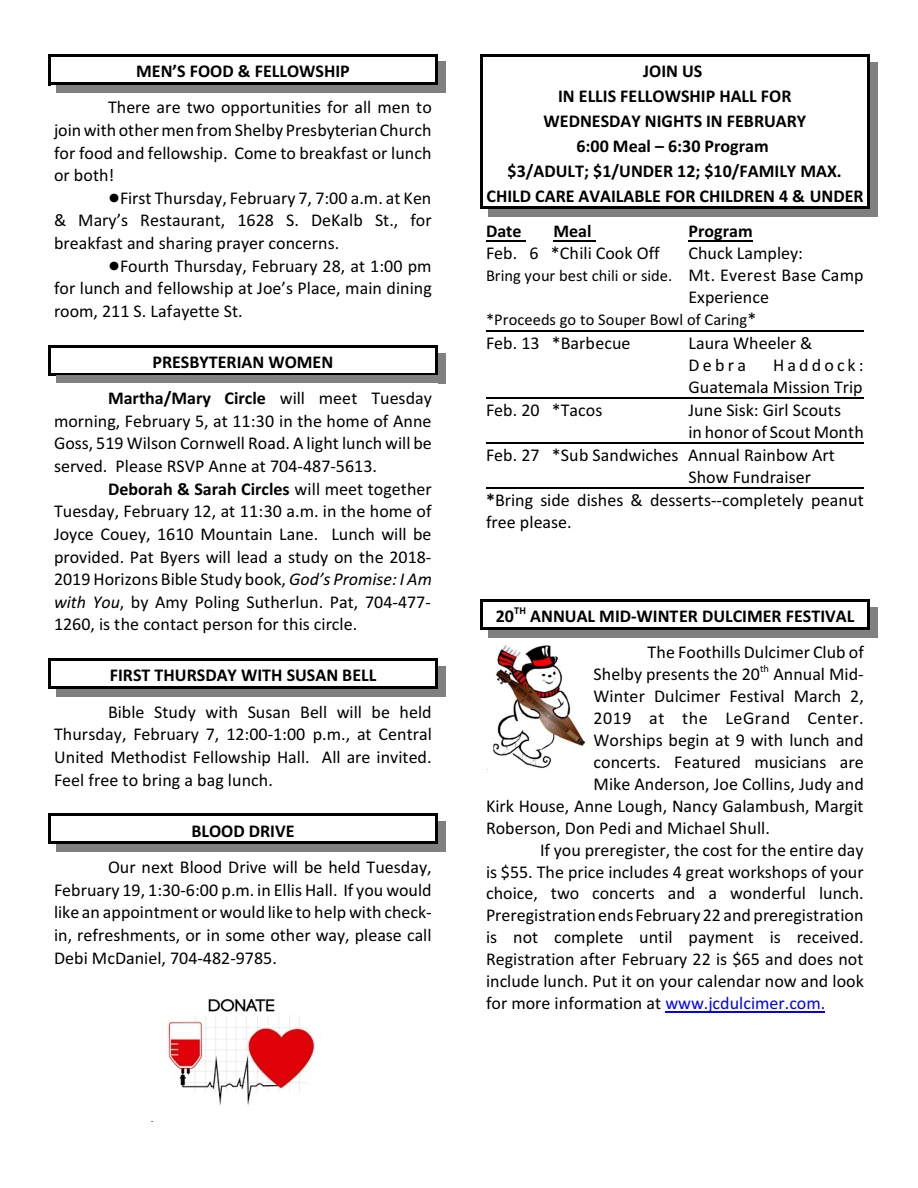
<style>
.page{position:relative;width:918px;height:1188px;background:#fff}
.page>*{position:absolute;margin:0;border:0;box-sizing:border-box;transform-origin:0 0}
.t1{font:18px/22.6px "Calibri";color:#000;text-align:justify}
.t2{font:700 18px/24.9px "Calibri";color:#000}
.t3{font:18px "Calibri";letter-spacing:.03em;color:#000}
.t4{font:16.5px "Calibri";color:#000}
.s1{font-weight:400}
.s2{font-weight:700}
.s3{font-style:italic}
.s4{font-size:18px}
.s5{color:#00f}
</style>
<div class="page">
<hr style="left:48px;top:54px;width:3px;height:31px;background:#000">
<hr style="left:435px;top:54px;width:3px;height:31px;background:#000">
<hr style="left:48px;top:54px;width:390px;height:3px;background:#000">
<hr style="left:48px;top:82px;width:390px;height:3px;background:#000">
<div style="left:438px;top:62px;width:8px;height:31px;background:#808080"></div>
<div style="left:56px;top:85px;width:389px;height:8px;background:#808080"></div>
<hr style="left:48px;top:345px;width:3px;height:30px;background:#000">
<hr style="left:435px;top:345px;width:3px;height:30px;background:#000">
<hr style="left:48px;top:345px;width:390px;height:3px;background:#000">
<hr style="left:48px;top:373px;width:390px;height:2px;background:#000">
<div style="left:438px;top:353px;width:8px;height:30px;background:#808080"></div>
<div style="left:56px;top:375px;width:389px;height:8px;background:#808080"></div>
<hr style="left:48px;top:658px;width:3px;height:31px;background:#000">
<hr style="left:435px;top:658px;width:3px;height:31px;background:#000">
<hr style="left:48px;top:658px;width:390px;height:3px;background:#000">
<hr style="left:48px;top:686px;width:390px;height:3px;background:#000">
<div style="left:438px;top:666px;width:8px;height:31px;background:#808080"></div>
<div style="left:56px;top:689px;width:389px;height:8px;background:#808080"></div>
<hr style="left:48px;top:814px;width:3px;height:30px;background:#000">
<hr style="left:435px;top:814px;width:3px;height:30px;background:#000">
<hr style="left:48px;top:814px;width:390px;height:2px;background:#000">
<hr style="left:48px;top:841px;width:390px;height:3px;background:#000">
<div style="left:438px;top:822px;width:8px;height:30px;background:#808080"></div>
<div style="left:56px;top:844px;width:389px;height:8px;background:#808080"></div>
<hr style="left:480px;top:54px;width:3px;height:33px;background:#000">
<hr style="left:867px;top:54px;width:3px;height:33px;background:#000">
<hr style="left:480px;top:54px;width:390px;height:3px;background:#000">
<div style="left:870px;top:62px;width:8px;height:23px;background:#808080"></div>
<hr style="left:480px;top:82px;width:3px;height:30px;background:#000">
<hr style="left:867px;top:82px;width:3px;height:30px;background:#000">
<div style="left:870px;top:85px;width:8px;height:24px;background:#808080"></div>
<hr style="left:480px;top:107px;width:3px;height:30px;background:#000">
<hr style="left:867px;top:107px;width:3px;height:30px;background:#000">
<div style="left:870px;top:110px;width:8px;height:24px;background:#808080"></div>
<hr style="left:480px;top:132px;width:3px;height:30px;background:#000">
<hr style="left:867px;top:132px;width:3px;height:30px;background:#000">
<div style="left:870px;top:135px;width:8px;height:24px;background:#808080"></div>
<hr style="left:480px;top:157px;width:3px;height:30px;background:#000">
<hr style="left:867px;top:157px;width:3px;height:30px;background:#000">
<div style="left:870px;top:159px;width:8px;height:25px;background:#808080"></div>
<hr style="left:480px;top:182px;width:3px;height:27px;background:#000">
<hr style="left:867px;top:182px;width:3px;height:27px;background:#000">
<hr style="left:480px;top:206px;width:390px;height:3px;background:#000">
<div style="left:870px;top:184px;width:8px;height:33px;background:#808080"></div>
<div style="left:488px;top:209px;width:390px;height:8px;background:#808080"></div>
<hr style="left:480px;top:599px;width:3px;height:30px;background:#000">
<hr style="left:867px;top:599px;width:3px;height:30px;background:#000">
<hr style="left:480px;top:599px;width:390px;height:3px;background:#000">
<hr style="left:480px;top:627px;width:390px;height:3px;background:#000">
<div style="left:870px;top:607px;width:8px;height:31px;background:#808080"></div>
<div style="left:488px;top:630px;width:390px;height:8px;background:#808080"></div>
<img style="left:168px;top:999px;width:147px;height:107px">
<img style="left:487px;top:644px;width:99px;height:126px">
<hr style="left:486px;top:240px;width:40px;height:1px;background:#000">
<hr style="left:554px;top:240px;width:42px;height:1px;background:#000">
<hr style="left:688px;top:240px;width:65px;height:1px;background:#000">
<hr style="left:665px;top:1012px;width:160px;height:1px;background:#00f">
<hr style="left:486px;top:330px;width:378px;height:1px;background:#000">
<hr style="left:486px;top:397px;width:378px;height:2px;background:#000">
<hr style="left:486px;top:443px;width:378px;height:1px;background:#000">
<hr style="left:486px;top:488px;width:378px;height:1px;background:#000">
<p class="t2" style="left:136px;top:60px;width:215px">MEN’S FOOD &amp; FELLOWSHIP</p>
<p class="t1" style="left:54px;top:98px;width:379px;text-indent:54px">There are two opportunities for all men to joinwith other men from Shelby PresbyterianChurch for food and fellowship. Come to breakfast or lunch or both!</p>
<p class="t1" style="left:54px;top:188px;width:379px;text-indent:66px">First Thursday, February 7, 7:00 a.m. at Ken &amp; Mary’s Restaurant, 1628 S. DeKalb St., for breakfast and sharing prayer concerns.</p>
<p class="t1" style="left:54px;top:256px;width:379px;text-indent:66px">Fourth Thursday, February 28, at 1:00 pm for lunch and fellowship at Joe’s Place, main dining room, 211 S. Lafayette St.</p>
<p class="t2" style="left:108px;top:345px;width:326px;line-height:36.6px;text-indent:44px">PRESBYTERIAN WOMEN<br>Martha/Mary Circle <span class="s1">will meet Tuesday</span></p>
<p class="t1" style="left:54px;top:411px;width:379px">morning, February 5, at 11:30 in the home of Anne Goss, 519 Wilson Cornwell Road. A light lunch will be served. Please RSVP Anne at 704-487-5613.</p>
<p class="t1" style="left:54px;top:479px;width:379px;text-indent:54px"><span class="s2">Deborah &amp; Sarah Circles</span> will meet together Tuesday, February 12, at 11:30 a.m. in the home of Joyce Couey, 1610 Mountain Lane. Lunch will be provided. Pat Byers will lead a study on the 2018- 2019 Horizons Bible Study book, <span class="s3">God’s Promise: I Am with You</span>, by Amy Poling Sutherlun. Pat, 704-477- 1260, is the contact person for this circle.</p>
<p class="t2" style="left:110px;top:664px;width:268px">FIRST THURSDAY WITH SUSAN BELL</p>
<p class="t1" style="left:54px;top:702px;width:379px;text-indent:54px">Bible Study with Susan Bell will be held Thursday, February 7, 12:00-1:00 p.m., at Central United Methodist Fellowship Hall. All are invited.<br>Feel free to bring a bag lunch.</p>
<p class="t2" style="left:191px;top:820px;width:105px">BLOOD DRIVE</p>
<p class="t1" style="left:54px;top:857px;width:379px;text-indent:54px">Our next Blood Drive will be held Tuesday, February 19, 1:30-6:00 p.m. in Ellis Hall. If you would like an appointment or would like to help with check&shy;in, refreshments, or in some other way, please call Debi McDaniel, 704-482-9785.</p>
<p class="t2" style="left:487px;top:60px;width:379px;text-align:center">JOIN US<br>IN ELLIS FELLOWSHIP HALL FOR<br>WEDNESDAY NIGHTS IN FEBRUARY<br>6:00 Meal – 6:30 Program<br>$3/ADULT; $1/UNDER 12; $10/FAMILY MAX.<br>CHILD CARE AVAILABLE FOR CHILDREN 4 &amp; UNDER</p>
<p class="t2" style="left:486px;top:220px;width:37px">Date</p>
<p class="t2" style="left:554px;top:220px;width:40px">Meal</p>
<p class="t2" style="left:688px;top:220px;width:66px">Program</p>
<p class="t1" style="left:486px;top:244px;width:175px">Feb. 6 *Chili Cook Off</p>
<p class="t1" style="left:688px;top:244px;width:116px">Chuck Lampley:</p>
<p class="t4" style="left:486px;top:269px;width:379px">Bring your best chili or side. <span class="s4">Mt. Everest Base Camp</span></p>
<p class="t1" style="left:688px;top:287px;width:82px">Experience</p>
<p class="t4" style="left:486px;top:313px;width:272px">*Proceeds go to Souper Bowl of Caring<span class="s4">*</span></p>
<p class="t1" style="left:486px;top:333px;width:146px">Feb. 13 *Barbecue</p>
<p class="t1" style="left:688px;top:333px;width:126px;line-height:21.9px">Laura Wheeler &amp;<br>Debra</p>
<p class="t1" style="left:688px;top:355px;width:177px;line-height:21.9px;text-align:right">Haddock:<br>Guatemala Mission Trip</p>
<p class="t1" style="left:486px;top:400px;width:118px">Feb. 20 *Tacos</p>
<p class="t1" style="left:688px;top:400px;width:154px">June Sisk: Girl Scouts</p>
<p class="t1" style="left:688px;top:422px;width:177px">in honor of Scout Month</p>
<p class="t1" style="left:486px;top:445px;width:350px">Feb. 27 *Sub Sandwiches Annual Rainbow Art</p>
<p class="t1" style="left:688px;top:467px;width:124px">Show Fundraiser</p>
<p class="t1" style="left:486px;top:491px;width:379px"><span class="s2">*</span>Bring side dishes &amp; desserts--completely peanut</p>
<p class="t1" style="left:486px;top:512px;width:87px">free please.</p>
<p class="t2" style="left:648px;top:600px;width:218px;line-height:35.8px;text-indent:-152px">20<sup>TH</sup> ANNUAL MID-WINTER DULCIMER FESTIVAL<br><span class="s1">The Foothills Dulcimer Club of</span></p>
<p class="t1" style="left:594px;top:664px;width:272px">Shelby presents the 20<sup>th</sup> Annual Mid-</p>
<p class="t1" style="left:594px;top:686px;width:272px">Winter Dulcimer Festival March 2,</p>
<p class="t3" style="left:594px;top:710px;width:272px">2019 at the LeGrand Center.</p>
<p class="t1" style="left:594px;top:730px;width:271px">Worships begin at 9 with lunch and</p>
<p class="t1" style="left:594px;top:752px;width:272px">concerts. Featured musicians are</p>
<p class="t1" style="left:594px;top:774px;width:272px">Mike Anderson, Joe Collins, Judy and</p>
<p class="t1" style="left:486px;top:796px;width:379px">Kirk House, Anne Lough, Nancy Galambush, Margit</p>
<p class="t1" style="left:486px;top:818px;width:285px">Roberson, Don Pedi and Michael Shull.</p>
<p class="t1" style="left:540px;top:840px;width:325px">If you preregister, the cost for the entire day</p>
<p class="t1" style="left:486px;top:862px;width:379px">is $55. The price includes 4 great workshops of your</p>
<p class="t1" style="left:486px;top:884px;width:379px">choice, two concerts and a wonderful lunch.</p>
<p class="t1" style="left:486px;top:906px;width:379px">Preregistration endsFebruary 22 and preregistration</p>
<p class="t1" style="left:486px;top:928px;width:379px">is not complete until payment is received.</p>
<p class="t1" style="left:486px;top:950px;width:379px">Registration after February 22 is $65 and does not</p>
<p class="t1" style="left:486px;top:971px;width:379px">include lunch. Put it on your calendar now and look</p>
<p class="t1" style="left:486px;top:993px;width:341px">for more information at <span class="s5">www.jcdulcimer.com.</span></p>
</div>
